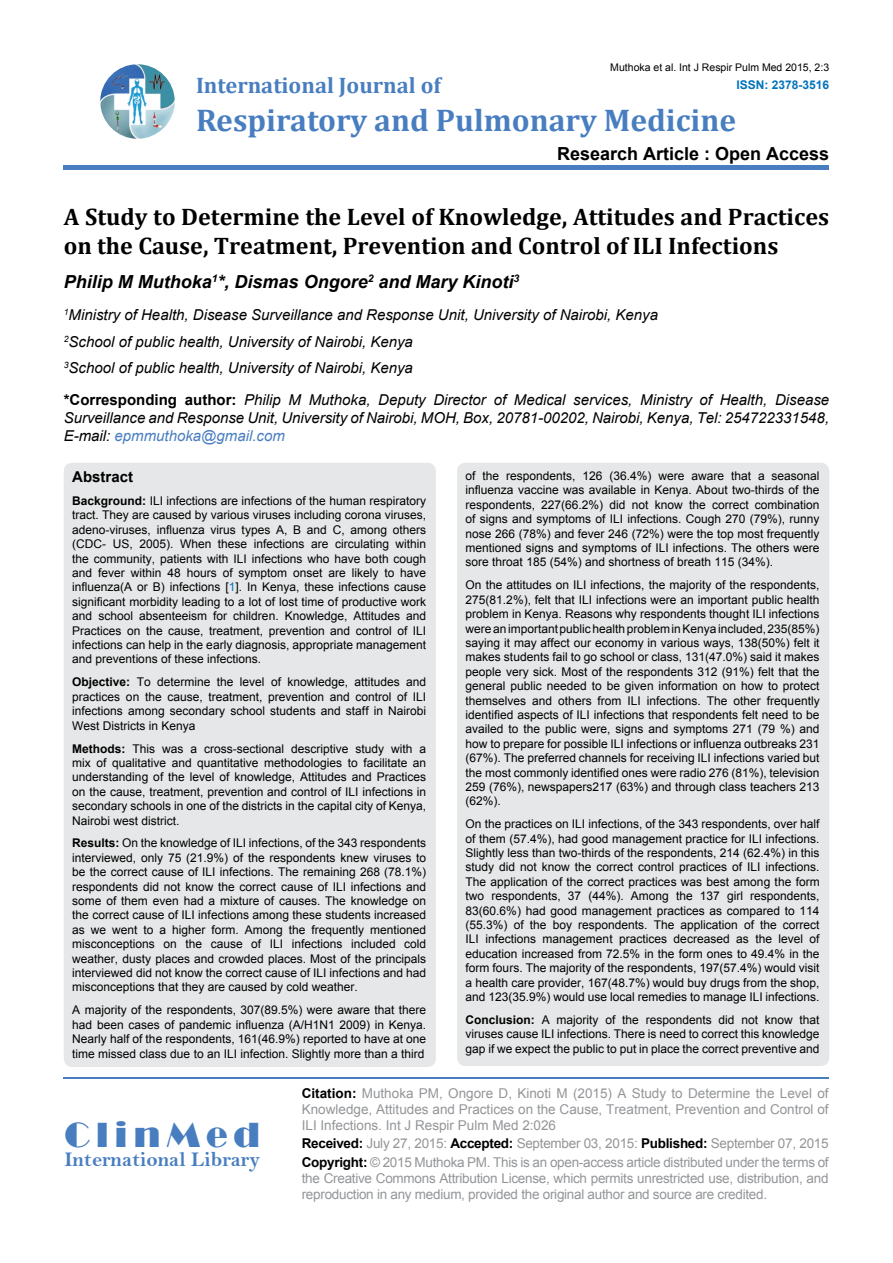
<style>
.page{position:relative;width:893px;height:1263px;background:#fff}
.page>*{position:absolute;margin:0;border:0;box-sizing:border-box;transform-origin:0 0}
.t1{font:36px "Broadway";letter-spacing:.16em;color:#487ec0}
.t2{font:700 31.5px "Cambria";color:#487ec0}
.t3{font:700 24px/28.8px "Cambria";color:#000}
.t4{font:700 22.5px "Cambria";color:#487ec0}
.t5{font:21px "Bell MT Bold";color:#487ec0}
.t6{font:italic 700 18px "Arial";color:#000}
.t7{font:700 18px "Arial";color:#000}
.t8{font:italic 15px/26.5px "Arial";color:#000}
.t9{font:700 15px "Arial";color:#000}
.t10{font:13.5px/16.2px "Arial";letter-spacing:-.02em;color:#939598}
.t11{font:12px/14.4px "Arial";color:#000;text-align:justify}
.t12{font:700 12px "Arial";color:#0072bc}
.t13{font:10.5px "Arial";color:#000}
.s1{font-weight:700;font-style:normal}
.s2{color:#487ec0}
.s3{font-weight:700}
.s4{color:#0072bc}
.s5{font-weight:700;color:#000}
</style>
<div class="page">
<img style="left:100px;top:64px;width:75px;height:75px;border-radius:37px">
<div style="left:64px;top:165px;width:765px;height:5px;background:#487ec0"></div>
<hr style="left:64px;top:1077px;width:765px;height:2px;background:#487ec0">
<div style="left:64px;top:463px;width:372px;height:604px;background:#e6e7e8;border-radius:9px"></div>
<div style="left:457px;top:463px;width:372px;height:603px;background:#e6e7e8;border-radius:9px"></div>
<p class="t13" style="left:610px;top:61px;width:220px">Muthoka et al. Int J Respir Pulm Med 2015, 2:3</p>
<p class="t12" style="left:736px;top:76px;width:94px">ISSN: 2378-3516</p>
<h3 class="t4" style="left:196px;top:70px;width:246px">International Journal of</h3>
<h2 class="t2" style="left:196px;top:98px;width:542px">Respiratory and Pulmonary Medicine</h2>
<h3 class="t7" style="left:557px;top:141px;width:274px">Research Article : Open Access</h3>
<h3 class="t3" style="left:64px;top:202px;width:767px">A Study to Determine the Level of Knowledge, Attitudes and Practices on the Cause, Treatment, Prevention and Control of ILI Infections</h3>
<h3 class="t6" style="left:64px;top:270px;width:457px">Philip M Muthoka<sup>1</sup>*, Dismas Ongore<sup>2</sup> and Mary Kinoti<sup>3</sup></h3>
<p class="t8" style="left:64px;top:302px;width:596px"><sup>1</sup>Ministry of Health, Disease Surveillance and Response Unit, University of Nairobi, Kenya<br><sup>2</sup>School of public health, University of Nairobi, Kenya<br><sup>3</sup>School of public health, University of Nairobi, Kenya</p>
<p class="t8" style="left:64px;top:391px;width:767px;line-height:18px;text-align:justify"><span class="s1">*Corresponding author:</span> Philip M Muthoka, Deputy Director of Medical services, Ministry of Health, Disease Surveillance and Response Unit, University of Nairobi, MOH, Box, 20781-00202, Nairobi, Kenya, Tel: 254722331548, E-mail: <span class="s2">epmmuthoka@gmail.com</span></p>
<p class="t9" style="left:72px;top:466px;width:62px">Abstract</p>
<p class="t11" style="left:72px;top:494px;width:356px"><span class="s3">Background:</span> ILI infections are infections of the human respiratory tract. They are caused by various viruses including corona viruses, adeno-viruses, influenza virus types A, B and C, among others (CDC- US, 2005). When these infections are circulating within the community, patients with ILI infections who have both cough and fever within 48 hours of symptom onset are likely to have influenza(A or B) infections [<span class="s4">1</span>]. In Kenya, these infections cause significant morbidity leading to a lot of lost time of productive work and school absenteeism for children. Knowledge, Attitudes and Practices on the cause, treatment, prevention and control of ILI infections can help in the early diagnosis, appropriate management and preventions of these infections.</p>
<p class="t11" style="left:72px;top:675px;width:356px"><span class="s3">Objective:</span> To determine the level of knowledge, attitudes and practices on the cause, treatment, prevention and control of ILI infections among secondary school students and staff in Nairobi West Districts in Kenya</p>
<p class="t11" style="left:72px;top:741px;width:355px"><span class="s3">Methods:</span> This was a cross-sectional descriptive study with a mix of qualitative and quantitative methodologies to facilitate an understanding of the level of knowledge, Attitudes and Practices on the cause, treatment, prevention and control of ILI infections in secondary schools in one of the districts in the capital city of Kenya, Nairobi west district.</p>
<p class="t11" style="left:72px;top:836px;width:355px"><span class="s3">Results:</span> On the knowledge of ILI infections, of the 343 respondents interviewed, only 75 (21.9%) of the respondents knew viruses to be the correct cause of ILI infections. The remaining 268 (78.1%) respondents did not know the correct cause of ILI infections and some of them even had a mixture of causes. The knowledge on the correct cause of ILI infections among these students increased as we went to a higher form. Among the frequently mentioned misconceptions on the cause of ILI infections included cold weather, dusty places and crowded places. Most of the principals interviewed did not know the correct cause of ILI infections and had misconceptions that they are caused by cold weather.</p>
<p class="t11" style="left:72px;top:1003px;width:355px">A majority of the respondents, 307(89.5%) were aware that there had been cases of pandemic influenza (A/H1N1 2009) in Kenya.<br>Nearly half of the respondents, 161(46.9%) reported to have at one time missed class due to an ILI infection. Slightly more than a third</p>
<p class="t11" style="left:466px;top:468px;width:355px">of the respondents, 126 (36.4%) were aware that a seasonal influenza vaccine was available in Kenya. About two-thirds of the respondents, 227(66.2%) did not know the correct combination of signs and symptoms of ILI infections. Cough 270 (79%), runny nose 266 (78%) and fever 246 (72%) were the top most frequently mentioned signs and symptoms of ILI infections. The others were sore throat 185 (54%) and shortness of breath 115 (34%).</p>
<p class="t11" style="left:466px;top:578px;width:356px">On the attitudes on ILI infections, the majority of the respondents, 275(81.2%), felt that ILI infections were an important public health problem in Kenya. Reasons why respondents thought ILI infections were an important public health problem in Kenya included, 235(85%) saying it may affect our economy in various ways, 138(50%) felt it makes students fail to go school or class, 131(47.0%) said it makes people very sick. Most of the respondents 312 (91%) felt that the general public needed to be given information on how to protect themselves and others from ILI infections. The other frequently identified aspects of ILI infections that respondents felt need to be availed to the public were, signs and symptoms 271 (79 %) and how to prepare for possible ILI infections or influenza outbreaks 231 (67%). The preferred channels for receiving ILI infections varied but the most commonly identified ones were radio 276 (81%), television 259 (76%), newspapers217 (63%) and through class teachers 213 (62%).</p>
<p class="t11" style="left:466px;top:817px;width:355px">On the practices on ILI infections, of the 343 respondents, over half of them (57.4%), had good management practice for ILI infections.<br>Slightly less than two-thirds of the respondents, 214 (62.4%) in this study did not know the correct control practices of ILI infections.<br>The application of the correct practices was best among the form two respondents, 37 (44%). Among the 137 girl respondents, 83(60.6%) had good management practices as compared to 114 (55.3%) of the boy respondents. The application of the correct ILI infections management practices decreased as the level of education increased from 72.5% in the form ones to 49.4% in the form fours. The majority of the respondents, 197(57.4%) would visit a health care provider, 167(48.7%) would buy drugs from the shop, and 123(35.9%) would use local remedies to manage ILI infections.</p>
<p class="t11" style="left:466px;top:1012px;width:355px"><span class="s3">Conclusion:</span> A majority of the respondents did not know that viruses cause ILI infections. There is need to correct this knowledge gap if we expect the public to put in place the correct preventive and</p>
<h1 class="t1" style="left:64px;top:1113px;width:197px">ClinMed</h1>
<h3 class="t5" style="left:64px;top:1147px;width:197px">International Library</h3>
<p class="t10" style="left:302px;top:1085px;width:528px;text-align:justify"><span class="s5">Citation:</span> Muthoka PM, Ongore D, Kinoti M (2015) A Study to Determine the Level of Knowledge, Attitudes and Practices on the Cause, Treatment, Prevention and Control of ILI Infections. Int J Respir Pulm Med 2:026</p>
<p class="t10" style="left:302px;top:1134px;width:528px;line-height:18.3px"><span class="s5">Received:</span> July 27, 2015: <span class="s5">Accepted:</span> September 03, 2015: <span class="s5">Published:</span> September 07, 2015<br><span class="s5">Copyright:</span> © 2015 Muthoka PM. This is an open-access article distributed under the terms of</p>
<p class="t10" style="left:302px;top:1170px;width:528px">the Creative Commons Attribution License, which permits unrestricted use, distribution, and reproduction in any medium, provided the original author and source are credited.</p>
</div>
